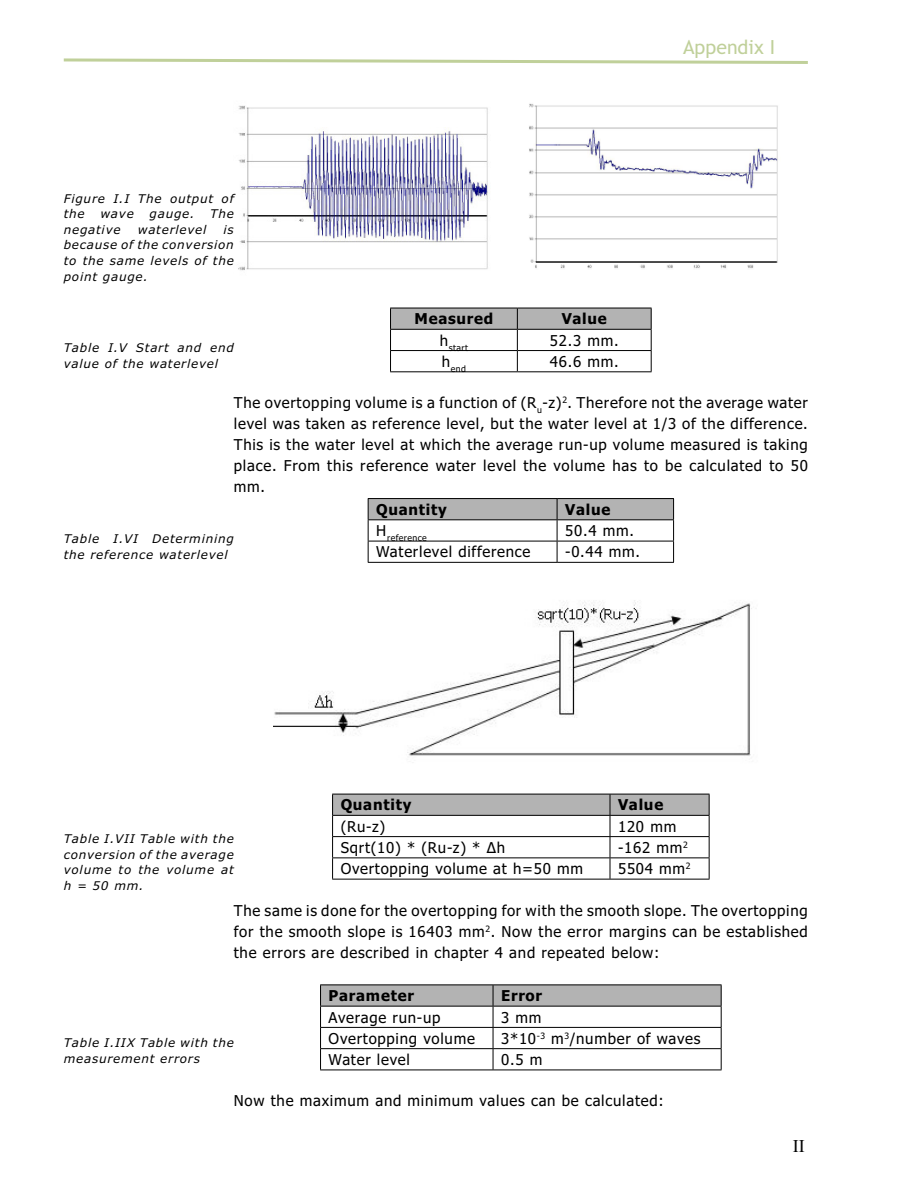
<style>
.page{position:relative;width:918px;height:1188px;background:#fff}
.page>*{position:absolute;margin:0;border:0;box-sizing:border-box;transform-origin:0 0}
.t1{font:19.5px "Trebuchet MS";color:#c0d09a}
.t2{font:18px "Times New Roman";color:#000}
.t3{font:15px/21px "Tahoma";letter-spacing:.05em;color:#000;text-align:justify}
.t4{font:700 15px "Tahoma";letter-spacing:.05em;color:#000}
.t5{font:italic 12px/15.6px "Verdana";letter-spacing:.06em;color:#000}
.t6{font:8.7px "Tahoma";letter-spacing:.05em;color:#000}
</style>
<div class="page">
<svg style="left:63px;top:58px;width:745px;height:6px"></svg>
<img style="left:238px;top:105px;width:252px;height:166px">
<img style="left:529px;top:103px;width:249px;height:166px">
<svg style="left:390px;top:308px;width:262px;height:63px"></svg>
<hr style="left:390px;top:371px;width:127px;height:1px;background:#000">
<hr style="left:517px;top:371px;width:135px;height:1px;background:#000">
<hr style="left:368px;top:498px;width:189px;height:1px;background:#000">
<hr style="left:557px;top:498px;width:117px;height:1px;background:#000">
<svg style="left:368px;top:499px;width:306px;height:63px"></svg>
<hr style="left:368px;top:562px;width:189px;height:1px;background:#000">
<hr style="left:557px;top:562px;width:117px;height:1px;background:#000">
<img style="left:274px;top:600px;width:478px;height:156px">
<svg style="left:332px;top:794px;width:378px;height:85px"></svg>
<hr style="left:332px;top:879px;width:278px;height:1px;background:#000">
<hr style="left:610px;top:879px;width:100px;height:1px;background:#000">
<svg style="left:320px;top:985px;width:402px;height:85px"></svg>
<hr style="left:320px;top:1070px;width:173px;height:1px;background:#000">
<hr style="left:493px;top:1070px;width:229px;height:1px;background:#000">
<p class="t5" style="left:64px;top:192px;width:172px">Figure I.I The output of the</p>
<p class="t5" style="left:100px;top:207px;width:35px">wave</p>
<p class="t5" style="left:150px;top:207px;width:46px">gauge.</p>
<p class="t5" style="left:210px;top:207px;width:25px">The</p>
<p class="t5" style="left:64px;top:223px;width:58px">negative</p>
<p class="t5" style="left:138px;top:223px;width:70px">waterlevel</p>
<p class="t5" style="left:64px;top:223px;width:172px;text-align:justify;text-indent:160px">is because of the conversion to the same levels of the point gauge.</p>
<h1 class="t1" style="left:683px;top:40px;width:94px">Appendix I</h1>
<p class="t4" style="left:415px;top:313px;width:80px">Measured</p>
<p class="t4" style="left:562px;top:313px;width:47px">Value</p>
<p class="t6" style="left:440px;top:344px;width:30px"><sup>h</sup>start</p>
<p class="t3" style="left:550px;top:331px;width:70px">52.3 mm.</p>
<p class="t6" style="left:442px;top:365px;width:26px"><sup>h</sup>end</p>
<p class="t3" style="left:550px;top:352px;width:70px">46.6 mm.</p>
<p class="t5" style="left:64px;top:341px;width:172px">Table I.V Start and end value of the waterlevel</p>
<p class="t3" style="left:234px;top:393px;width:576px">The overtopping volume is a function of (R<sub>u</sub>-z)<sup>2</sup>. Therefore not the average water level was taken as reference level, but the water level at 1/3 of the difference.<br>This is the water level at which the average run-up volume measured is taking place. From this reference water level the volume has to be calculated to 50 mm.</p>
<p class="t4" style="left:376px;top:503px;width:72px">Quantity</p>
<p class="t4" style="left:565px;top:503px;width:47px">Value</p>
<p class="t6" style="left:376px;top:534px;width:52px"><sup>H</sup>reference</p>
<p class="t3" style="left:565px;top:521px;width:70px">50.4 mm.</p>
<p class="t3" style="left:376px;top:543px;width:156px">Waterlevel difference</p>
<p class="t3" style="left:565px;top:543px;width:77px">-0.44 mm.</p>
<p class="t5" style="left:64px;top:532px;width:172px">Table I.VI Determining the reference waterlevel</p>
<p class="t4" style="left:341px;top:799px;width:72px">Quantity</p>
<p class="t4" style="left:618px;top:799px;width:47px">Value</p>
<p class="t3" style="left:341px;top:817px;width:46px">(Ru-z)</p>
<p class="t3" style="left:618px;top:817px;width:60px">120 mm</p>
<p class="t3" style="left:341px;top:838px;width:166px">Sqrt(10) * (Ru-z) * Δh</p>
<p class="t3" style="left:618px;top:838px;width:71px">-162 mm<sup>2</sup></p>
<p class="t3" style="left:341px;top:860px;width:244px">Overtopping volume at h=50 mm</p>
<p class="t3" style="left:618px;top:860px;width:74px">5504 mm<sup>2</sup></p>
<p class="t5" style="left:64px;top:832px;width:172px;text-align:justify">Table I.VII Table with the conversion of the average volume to the volume at h = 50 mm.</p>
<p class="t3" style="left:234px;top:901px;width:576px">The same is done for the overtopping for with the smooth slope. The overtopping for the smooth slope is 16403 mm<sup>2</sup>. Now the error margins can be established the errors are described in chapter 4 and repeated below:</p>
<p class="t4" style="left:329px;top:990px;width:87px">Parameter</p>
<p class="t4" style="left:501px;top:990px;width:43px">Error</p>
<p class="t3" style="left:329px;top:1008px;width:113px">Average run-up</p>
<p class="t3" style="left:501px;top:1008px;width:42px">3 mm</p>
<p class="t3" style="left:329px;top:1029px;width:148px">Overtopping volume</p>
<p class="t3" style="left:501px;top:1029px;width:201px">3*10<sup>-3</sup> m<sup>3</sup>/number of waves</p>
<p class="t3" style="left:329px;top:1050px;width:83px">Water level</p>
<p class="t3" style="left:501px;top:1050px;width:43px">0.5 m</p>
<p class="t5" style="left:64px;top:1036px;width:172px">Table I.IIX Table with the measurement errors</p>
<p class="t3" style="left:234px;top:1092px;width:431px">Now the maximum and minimum values can be calculated:</p>
<p class="t2" style="left:793px;top:1139px;width:13px">II</p>
</div>
